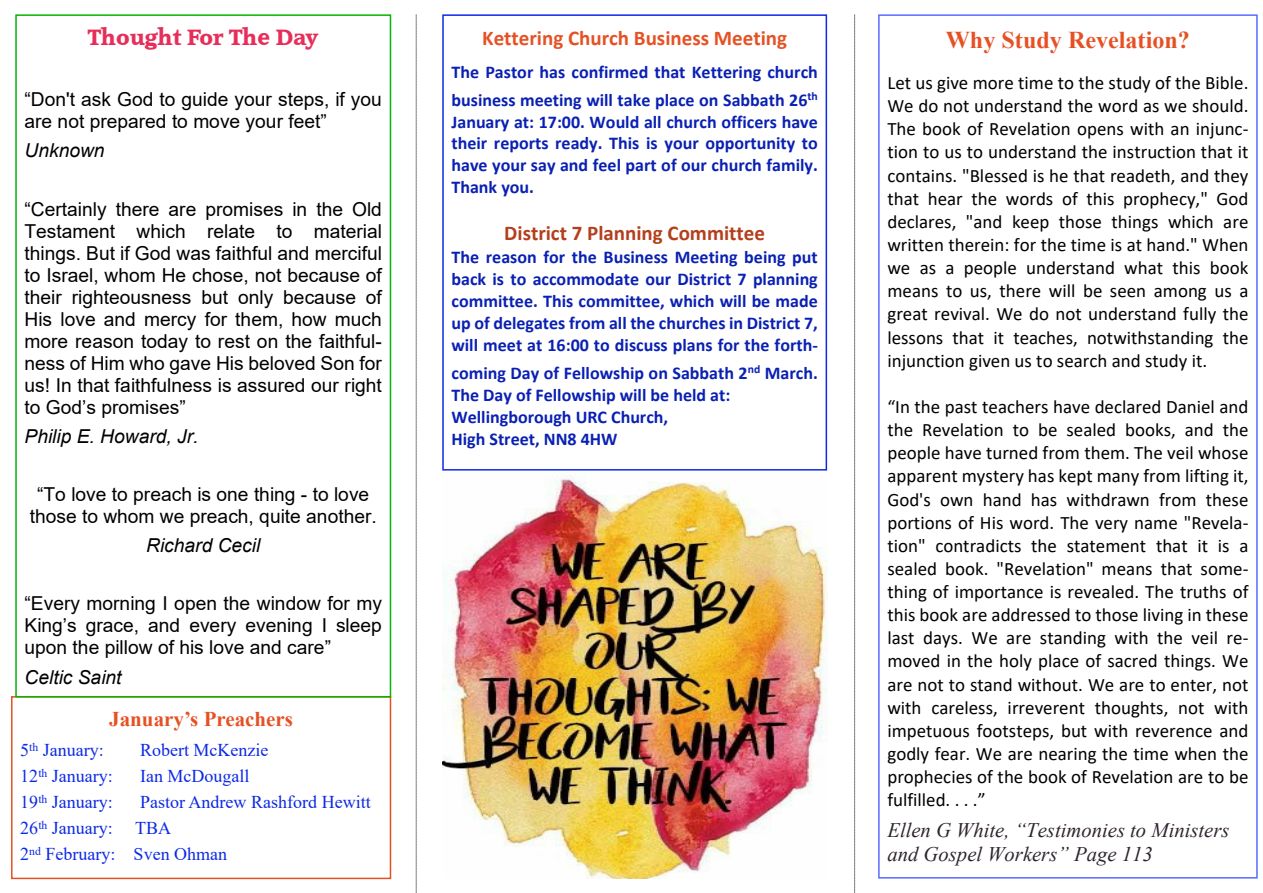
<style>
.page{position:relative;width:1263px;height:893px;background:#fff}
.page>*{position:absolute;margin:0;border:0;box-sizing:border-box;transform-origin:0 0}
.t1{font:700 24.15px "Times New Roman";color:#e65124}
.t2{font:21.3px "Accord SF Bold";color:#e72e5a}
.t3{font:700 21px "Calibri";color:#e65124}
.t4{font:700 21px "Calibri";color:#b33f1c}
.t5{font:700 21px "Times New Roman";color:#e65124}
.t6{font:italic 20.7px/23.7px "Times New Roman";color:#2e242e}
.t7{font:19.2px/22px "Arial";color:#000;text-align:justify}
.t8{font:italic 19.2px "Arial";color:#000}
.t9{font:18.9px/23.1px "Calibri";color:#000;text-align:justify}
.t10{font:700 18px/22px "Calibri";color:#0a20b3}
.t11{font:18px/26px "Times New Roman";color:#0c29e6}
</style>
<div class="page">
<svg style="left:854px;top:14px;width:1px;height:879px"></svg>
<svg style="left:416px;top:14px;width:1px;height:879px"></svg>
<div style="left:11px;top:696px;width:380px;height:183px;border:2px solid #e65124"></div>
<div style="left:878px;top:14px;width:380px;height:865px;border:2px solid #556cff"></div>
<div style="left:442px;top:14px;width:385px;height:457px;border:2px solid #0c29e6"></div>
<div style="left:15px;top:14px;width:376px;height:683px;border:2px solid #06b300"></div>
<img style="left:442px;top:475px;width:385px;height:404px">
<p class="t2" style="left:88px;top:27px;width:232px">Thought For The Day</p>
<p class="t7" style="left:25px;top:90px;width:359px">“Don't ask God to guide your steps, if you are not prepared to move your feet”</p>
<p class="t8" style="left:25px;top:143px;width:82px">Unknown</p>
<p class="t7" style="left:25px;top:200px;width:359px">“Certainly there are promises in the Old Testament which relate to material things. But if God was faithful and merciful to Israel, whom He chose, not because of their righteousness but only because of His love and mercy for them, how much more reason today to rest on the faithful&shy;ness of Him who gave His beloved Son for us! In that faithfulness is assured our right to God’s promises”</p>
<p class="t8" style="left:25px;top:429px;width:175px">Philip E. Howard, Jr.</p>
<p class="t7" style="left:30px;top:485px;width:349px;text-align:center">“To love to preach is one thing - to love those to whom we preach, quite another.</p>
<p class="t8" style="left:146px;top:538px;width:116px">Richard Cecil</p>
<p class="t7" style="left:25px;top:594px;width:359px">“Every morning I open the window for my King’s grace, and every evening I sleep upon the pillow of his love and care”</p>
<p class="t8" style="left:25px;top:669px;width:99px">Celtic Saint</p>
<p class="t5" style="left:109px;top:712px;width:185px">January’s Preachers</p>
<p class="t11" style="left:20px;top:739px;width:85px">5<sup>th</sup> January:</p>
<p class="t11" style="left:140px;top:739px;width:130px">Robert McKenzie</p>
<p class="t11" style="left:20px;top:765px;width:94px">12<sup>th</sup> January:</p>
<p class="t11" style="left:140px;top:765px;width:111px">Ian McDougall</p>
<p class="t11" style="left:20px;top:791px;width:94px">19<sup>th</sup> January:</p>
<p class="t11" style="left:20px;top:791px;width:352px;text-indent:120px">Pastor Andrew Rashford Hewitt<br>26<sup>th</sup> January: TBA<br>2<sup>nd</sup> February: Sven Ohman</p>
<p class="t3" style="left:482px;top:29px;width:306px">Kettering Church Business Meeting</p>
<p class="t10" style="left:451px;top:60px;width:368px;line-height:27.6px">The Pastor has confirmed that Kettering church business meeting will take place on Sabbath 26<sup>th</sup></p>
<p class="t10" style="left:451px;top:112px;width:368px;text-align:justify">January at: 17:00. Would all church officers have their reports ready. This is your opportunity to have your say and feel part of our church family.<br>Thank you.</p>
<p class="t4" style="left:504px;top:225px;width:262px">District 7 Planning Committee</p>
<p class="t10" style="left:451px;top:248px;width:368px;text-align:justify">The reason for the Business Meeting being put back is to accommodate our District 7 planning committee. This committee, which will be made up of delegates from all the churches in District 7, will meet at 16:00 to discuss plans for the forth-</p>
<p class="t10" style="left:451px;top:363px;width:368px">coming Day of Fellowship on Sabbath 2<sup>nd</sup> March.<br>The Day of Fellowship will be held at:<br>Wellingborough URC Church,<br>High Street, NN8 4HW</p>
<p class="t1" style="left:946px;top:31px;width:246px">Why Study Revelation?</p>
<p class="t9" style="left:887px;top:73px;width:363px">Let us give more time to the study of the Bible.<br>We do not understand the word as we should.<br>The book of Revelation opens with an injunc&shy;tion to us to understand the instruction that it contains. "Blessed is he that readeth, and they that hear the words of this prophecy," God declares, "and keep those things which are written therein: for the time is at hand." When we as a people understand what this book means to us, there will be seen among us a great revival. We do not understand fully the lessons that it teaches, notwithstanding the injunction given us to search and study it.</p>
<p class="t9" style="left:887px;top:397px;width:363px">“In the past teachers have declared Daniel and the Revelation to be sealed books, and the people have turned from them. The veil whose apparent mystery has kept many from lifting it, God's own hand has withdrawn from these portions of His word. The very name "Revela&shy;tion" contradicts the statement that it is a sealed book. "Revelation" means that some&shy;thing of importance is revealed. The truths of this book are addressed to those living in these last days. We are standing with the veil re&shy;moved in the holy place of sacred things. We are not to stand without. We are to enter, not with careless, irreverent thoughts, not with impetuous footsteps, but with reverence and godly fear. We are nearing the time when the prophecies of the book of Revelation are to be fulfilled. . . .”</p>
<p class="t6" style="left:887px;top:820px;width:344px">Ellen G White, “Testimonies to Ministers and Gospel Workers” Page 113</p>
</div>
